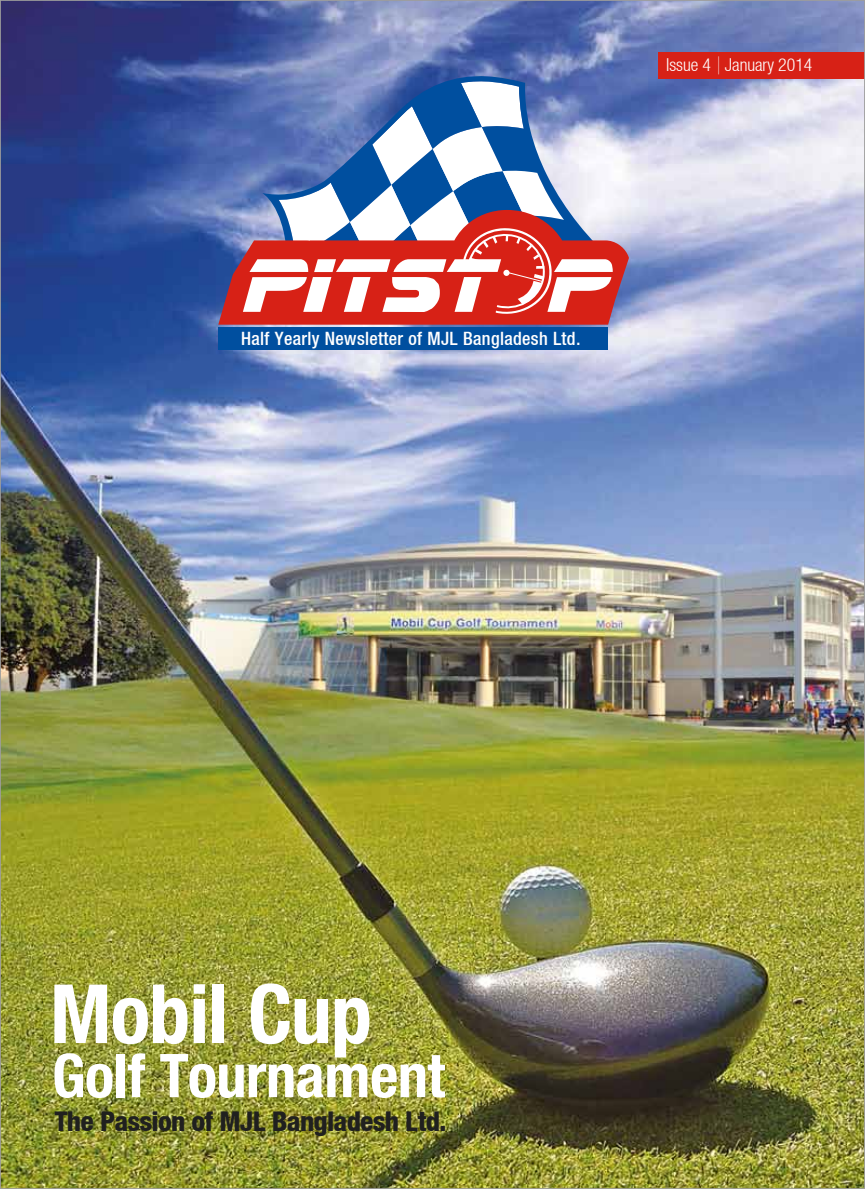
<style>
.page{position:relative;width:865px;height:1189px;background:#fff}
.page>*{position:absolute;margin:0;border:0;box-sizing:border-box;transform-origin:0 0}
.t1{font:81.9px "Heavenetica Cond 7 Bold SH";color:#fff}
.t2{font:60.45px "Heavenetica Cond 7 Bold SH";color:#fff}
.t3{font:27.15px "Heavenetica Cond 8 Hvy SH";letter-spacing:-.005em;color:#20201f}
.t4{font:18.3px "Heavenetica Cond 6 Med SH";letter-spacing:.02em;color:#fff}
.t5{font:17.85px "Heavenetica Cond 4 Lt SH";color:#fff}
.s1{font-family:"Heavenetica Cond 2 U Lt SH";font-size:24px}
</style>
<div class="page">
<img style="left:2px;top:2px;width:861px;height:1185px">
<p class="t5" style="left:666px;top:53px;width:148px">Issue 4 <span class="s1">|</span> January 2014</p>
<p class="t4" style="left:241px;top:326px;width:341px">Half Yearly Newsletter of MJL Bangladesh Ltd.</p>
<h1 class="t1" style="left:50px;top:961px;width:323px">Mobil Cup</h1>
<h2 class="t2" style="left:52px;top:1037px;width:394px">Golf Tournament</h2>
<h3 class="t3" style="left:55px;top:1104px;width:393px">The Passion of MJL Bangladesh Ltd.</h3>
</div>
